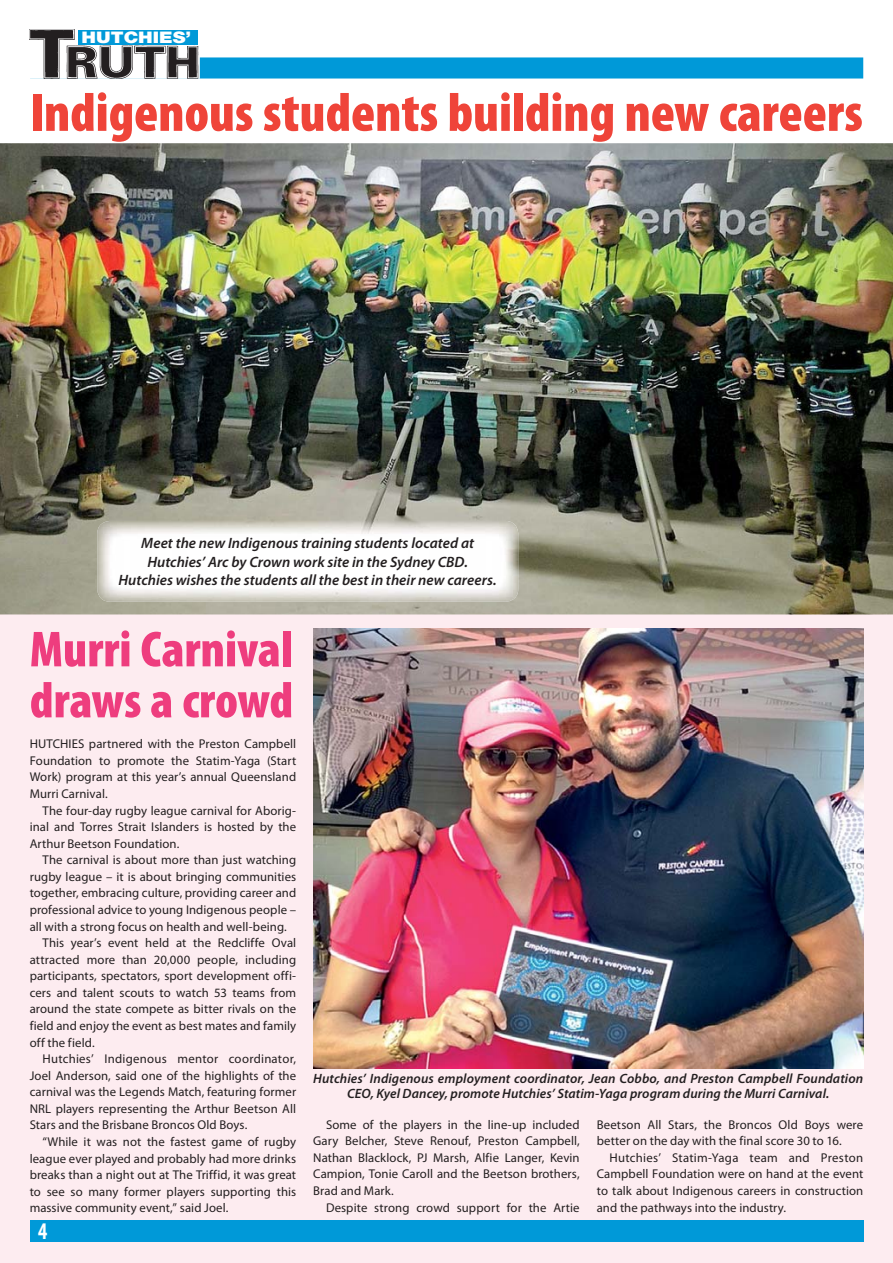
<style>
.page{position:relative;width:893px;height:1263px;background:#fff}
.page>*{position:absolute;margin:0;border:0;box-sizing:border-box;transform-origin:0 0}
.t1{font:900 condensed 54.75px "Myriad Pro";letter-spacing:-.005em;color:#ef4439}
.t2{font:900 condensed 51px/51px "Myriad Pro";color:#ee3d7e}
.t3{font:700 condensed 24px "Myriad Pro";color:#fff;scale:.9 1}
.t4{font:900 15.9px "Helvetica Neue";color:#fff;scale:1.2 1}
.t5{font:italic 600 15px/18.8px "Myriad Pro";color:#231f20;text-align:center}
.t6{font:italic 600 13.5px/15px "Myriad Pro";letter-spacing:.01em;color:#231f20;text-align:center}
.t7{font:12.75px/16.5px "Myriad Pro";letter-spacing:.005em;color:#231f20;text-align:justify}
</style>
<div class="page">
<div style="left:0;top:611px;width:893px;height:652px;background:#fdecf0"></div>
<div style="left:30px;top:1220px;width:833px;height:22px;background:#0099d8"></div>
<div style="left:30px;top:57px;width:833px;height:22px;background:#0099d8"></div>
<img style="left:30px;top:30px;width:168px;height:49px">
<div style="left:79px;top:30px;width:119px;height:14px;background:#0099d8"></div>
<img style="left:0;top:143px;width:893px;height:471px">
<img style="left:313px;top:628px;width:550px;height:440px">
<img style="left:97px;top:521px;width:421px;height:81px;border-radius:13px">
<p class="t4" style="left:82px;top:31px;width:93px">HUTCHIES’</p>
<h1 class="t1" style="left:30px;top:92px;width:834px">Indigenous students building new careers</h1>
<p class="t5" style="left:118px;top:535px;width:380px">Meet the new Indigenous training students located at<br>Hutchies’ Arc by Crown work site in the Sydney CBD.<br>Hutchies wishes the students all the best in their new careers.</p>
<h2 class="t2" style="left:30px;top:629px;width:265px">Murri Carnival draws a crowd</h2>
<p class="t7" style="left:30px;top:737px;width:268px">HUTCHIES partnered with the Preston Campbell Foundation to promote the Statim-Yaga (Start Work) program at this year’s annual Queensland Murri Carnival.</p>
<p class="t7" style="left:30px;top:803px;width:268px;text-indent:13px">The four-day rugby league carnival for Aborig&shy;inal and Torres Strait Islanders is hosted by the Arthur Beetson Foundation.</p>
<p class="t7" style="left:42px;top:853px;width:255px">The carnival is about more than just watching</p>
<p class="t7" style="left:30px;top:870px;width:268px">rugby league – it is about bringing communities</p>
<p class="t7" style="left:30px;top:886px;width:268px">together, embracing culture, providing career and</p>
<p class="t7" style="left:30px;top:903px;width:268px">professional advice to young Indigenous people –</p>
<p class="t7" style="left:30px;top:919px;width:259px">all with a strong focus on health and well-being.</p>
<p class="t7" style="left:42px;top:936px;width:255px">This year’s event held at the Redcliffe Oval</p>
<p class="t7" style="left:30px;top:952px;width:268px">attracted more than 20,000 people, including</p>
<p class="t7" style="left:30px;top:969px;width:268px">participants, spectators, sport development offi-</p>
<p class="t7" style="left:30px;top:986px;width:268px">cers and talent scouts to watch 53 teams from</p>
<p class="t7" style="left:30px;top:1002px;width:268px">around the state compete as bitter rivals on the</p>
<p class="t7" style="left:30px;top:1019px;width:268px">field and enjoy the event as best mates and family</p>
<p class="t7" style="left:30px;top:1035px;width:67px">off the field.</p>
<p class="t7" style="left:42px;top:1052px;width:255px">Hutchies’ Indigenous mentor coordinator,</p>
<p class="t7" style="left:30px;top:1068px;width:268px">Joel Anderson, said one of the highlights of the</p>
<p class="t7" style="left:30px;top:1085px;width:268px">carnival was the Legends Match, featuring former</p>
<p class="t7" style="left:30px;top:1102px;width:268px">NRL players representing the Arthur Beetson All</p>
<p class="t7" style="left:30px;top:1118px;width:219px">Stars and the Brisbane Broncos Old Boys.</p>
<p class="t7" style="left:42px;top:1135px;width:255px">“While it was not the fastest game of rugby</p>
<p class="t7" style="left:30px;top:1151px;width:268px">league ever played and probably had more drinks</p>
<p class="t7" style="left:30px;top:1168px;width:268px">breaks than a night out at The Triffid, it was great</p>
<p class="t7" style="left:30px;top:1185px;width:268px">to see so many former players supporting this</p>
<p class="t7" style="left:30px;top:1201px;width:200px">massive community event,” said Joel.</p>
<h3 class="t3" style="left:38px;top:1222px;width:12px">4</h3>
<p class="t6" style="left:313px;top:1073px;width:551px">Hutchies’ Indigenous employment coordinator, Jean Cobbo, and Preston Campbell Foundation<br>CEO, Kyel Dancey, promote Hutchies’ Statim-Yaga program during the Murri Carnival.</p>
<p class="t7" style="left:313px;top:1118px;width:268px;text-indent:13px">Some of the players in the line-up included Gary Belcher, Steve Renouf, Preston Campbell, Nathan Blacklock, PJ Marsh, Alfie Langer, Kevin Campion, Tonie Caroll and the Beetson brothers, Brad and Mark.</p>
<p class="t7" style="left:326px;top:1200px;width:255px">Despite strong crowd support for the Artie</p>
<p class="t7" style="left:597px;top:1118px;width:268px">Beetson All Stars, the Broncos Old Boys were better on the day with the final score 30 to 16.</p>
<p class="t7" style="left:597px;top:1151px;width:268px;text-indent:13px">Hutchies’ Statim-Yaga team and Preston Campbell Foundation were on hand at the event to talk about Indigenous careers in construction and the pathways into the industry.</p>
</div>
